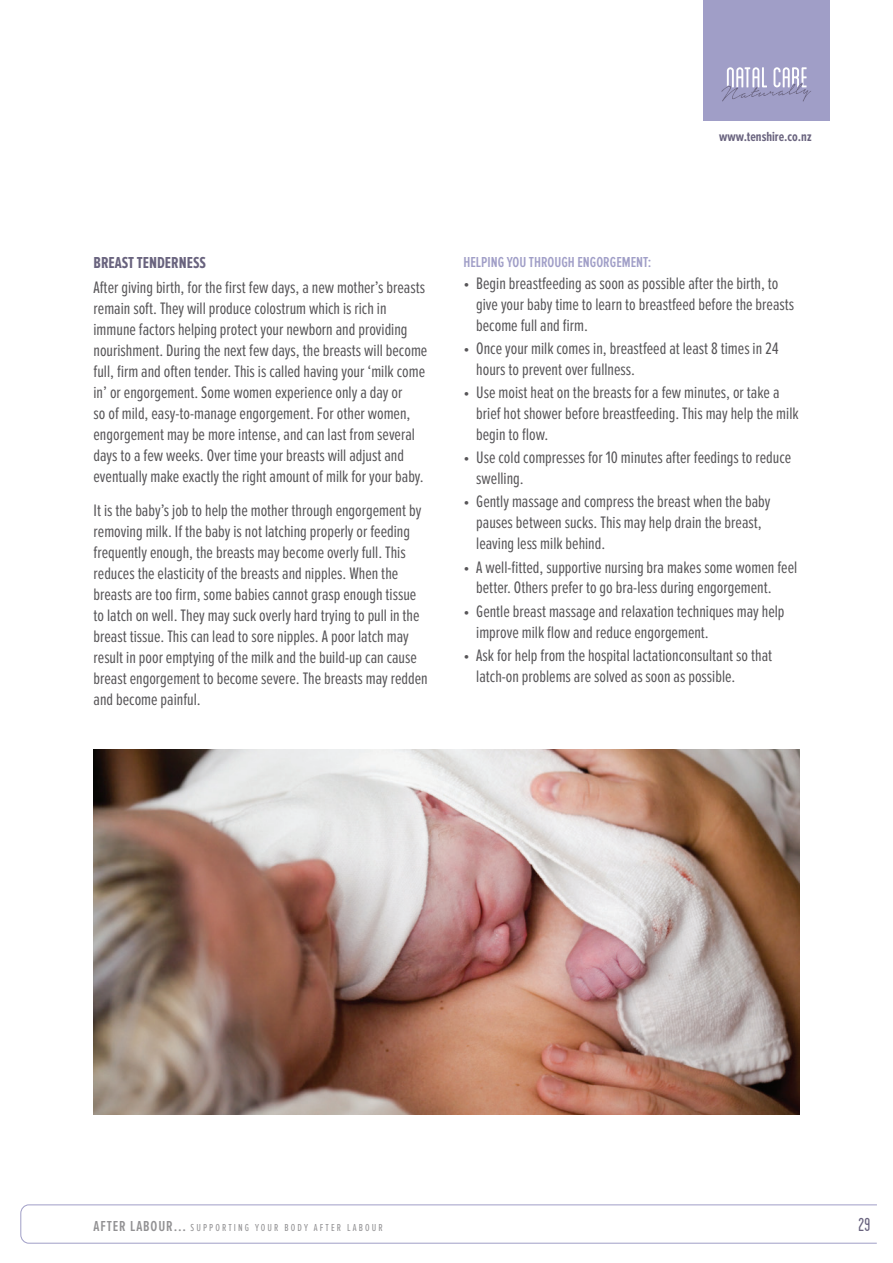
<style>
.page{position:relative;width:893px;height:1263px;background:#fff}
.page>*{position:absolute;margin:0;border:0;box-sizing:border-box;transform-origin:0 0}
.t1{font:condensed 19.8px "Blanch";color:#69637e}
.t2{font:17.25px/21px "Proxima Nova Ex Cn";color:#575558}
.t3{font:700 16.5px "Proxima Nova Ex Cn";color:#69637e}
.t4{font:600 15px "Proxima Nova Ex Cn";color:#a09ec7}
.t5{font:700 13.65px "Proxima Nova Ex Cn";color:#69637e}
.t6{font:10.5px "Proxima Nova Ex Cn";letter-spacing:.2em;color:#929193}
.s1{font-weight:600;font-size:15px}
</style>
<div class="page">
<div style="left:703px;top:0;width:127px;height:121px;background:#a09ec7"></div>
<svg style="left:721px;top:67px;width:90px;height:35px"></svg>
<svg style="left:21px;top:1205px;width:856px;height:38px"></svg>
<img style="left:94px;top:749px;width:705px;height:365px">
<p class="t5" style="left:719px;top:128px;width:94px">www.tenshire.co.nz</p>
<p class="t3" style="left:94px;top:254px;width:114px">BREAST TENDERNESS</p>
<p class="t2" style="left:94px;top:278px;width:335px">After giving birth, for the first few days, a new mother’s breasts remain soft. They will produce colostrum which is rich in immune factors helping protect your newborn and providing nourishment. During the next few days, the breasts will become full, firm and often tender. This is called having your ‘milk come in’ or engorgement. Some women experience only a day or<br>so of mild, easy-to-manage engorgement. For other women, engorgement may be more intense, and can last from several days to a few weeks. Over time your breasts will adjust and eventually make exactly the right amount of milk for your baby.</p>
<p class="t2" style="left:94px;top:500px;width:336px">It is the baby’s job to help the mother through engorgement by removing milk. If the baby is not latching properly or feeding frequently enough, the breasts may become overly full. This reduces the elasticity of the breasts and nipples. When the breasts are too firm, some babies cannot grasp enough tissue to latch on well. They may suck overly hard trying to pull in the breast tissue. This can lead to sore nipples. A poor latch may result in poor emptying of the milk and the build-up can cause breast engorgement to become severe. The breasts may redden and become painful.</p>
<p class="t4" style="left:463px;top:254px;width:189px">HELPING YOU THROUGH ENGORGEMENT:</p>
<p class="t2" style="left:476px;top:273px;width:319px;text-indent:-13px">• Begin breastfeeding as soon as possible after the birth, to give your baby time to learn to breastfeed before the breasts become full and firm.</p>
<p class="t2" style="left:476px;top:338px;width:304px;text-indent:-13px">• Once your milk comes in, breastfeed at least 8 times in 24 hours to prevent over fullness.</p>
<p class="t2" style="left:476px;top:382px;width:324px;text-indent:-13px">• Use moist heat on the breasts for a few minutes, or take a brief hot shower before breastfeeding. This may help the milk begin to flow.</p>
<p class="t2" style="left:476px;top:447px;width:316px;text-indent:-13px">• Use cold compresses for 10 minutes after feedings to reduce swelling.</p>
<p class="t2" style="left:476px;top:491px;width:296px;text-indent:-13px">• Gently massage and compress the breast when the baby pauses between sucks. This may help drain the breast, leaving less milk behind.</p>
<p class="t2" style="left:476px;top:557px;width:322px;text-indent:-13px">• A well-fitted, supportive nursing bra makes some women feel better. Others prefer to go bra-less during engorgement.</p>
<p class="t2" style="left:476px;top:601px;width:310px;text-indent:-13px">• Gentle breast massage and relaxation techniques may help improve milk flow and reduce engorgement.</p>
<p class="t2" style="left:476px;top:645px;width:297px;text-indent:-13px">• Ask for help from the hospital lactationconsultant so that latch-on problems are solved as soon as possible.</p>
<p class="t6" style="left:94px;top:1221px;width:291px"><span class="s1">AFTER LABOUR...</span> SUPPORTING YOUR BODY AFTER LABOUR</p>
<p class="t1" style="left:858px;top:1214px;width:14px">29</p>
</div>
